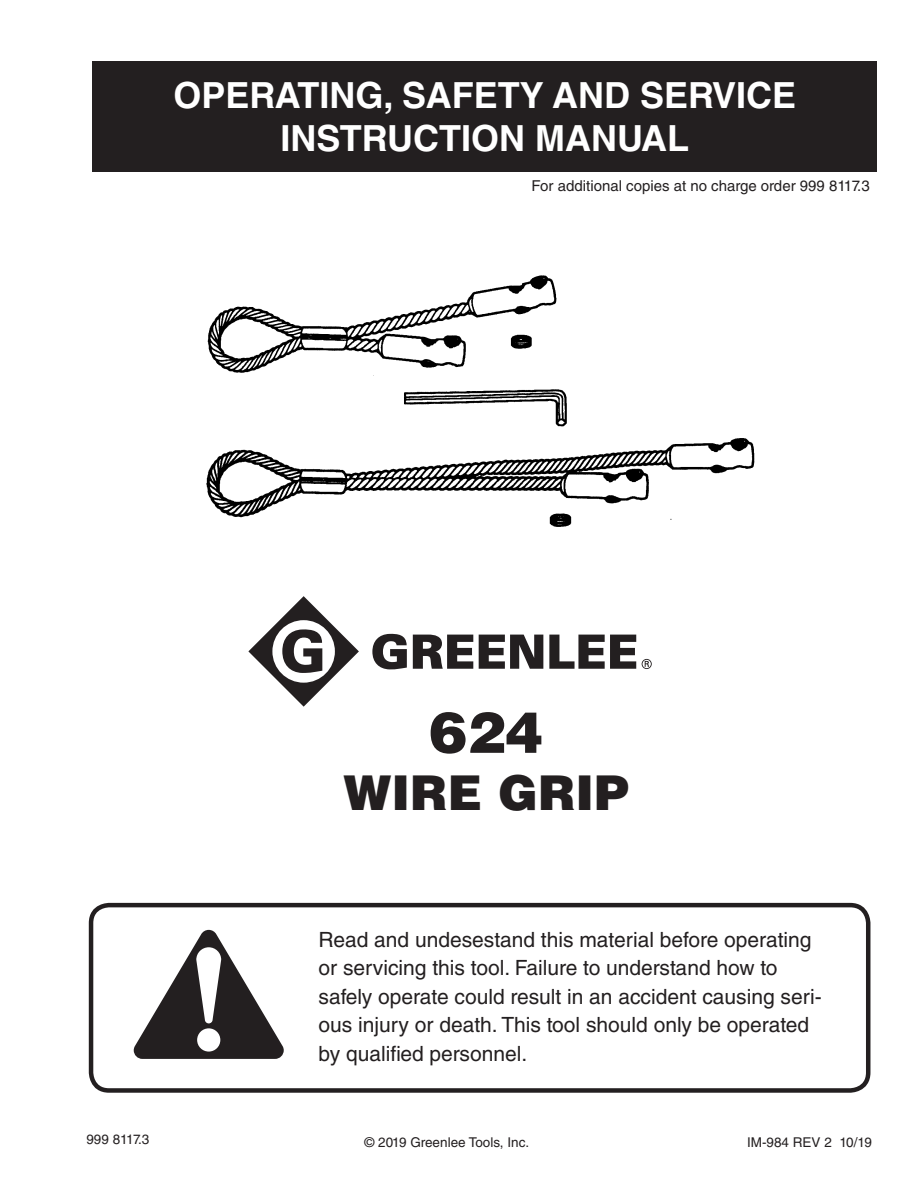
<style>
.page{position:relative;width:918px;height:1188px;background:#fff}
.page>*{position:absolute;margin:0;border:0;box-sizing:border-box;transform-origin:0 0}
.t1{font:900 57px "Helvetica LT Std";color:#231f20}
.t2{font:900 48px "Helvetica LT Std";color:#231f20}
.t3{font:700 36px/43.2px "Helvetica LT Std";color:#fff;text-align:center}
.t4{font:21px/28.5px "Helvetica LT Std";color:#231f20}
.t5{font:15px "Helvetica LT Std";color:#231f20}
.t6{font:13.5px "Helvetica LT Std";color:#231f20}
.t7{font:13.5px "Helvetica LT Std";color:#231f20}
</style>
<div class="page">
<img style="left:206px;top:275px;width:549px;height:252px">
<div style="left:93px;top:61px;width:784px;height:111px;background:#231f20"></div>
<svg style="left:248px;top:596px;width:111px;height:111px"></svg>
<svg style="left:642px;top:659px;width:10px;height:10px"></svg>
<svg style="left:413px;top:635px;width:60px;height:34px"></svg>
<svg style="left:479px;top:635px;width:64px;height:34px"></svg>
<svg style="left:549px;top:635px;width:87px;height:34px"></svg>
<svg style="left:372px;top:634px;width:35px;height:35px"></svg>
<svg style="left:134px;top:930px;width:150px;height:129px"></svg>
<div style="left:89px;top:903px;width:781px;height:190px;border:4px solid #231f20;border-radius:18px"></div>
<p class="t3" style="left:174px;top:73px;width:624px">OPERATING, SAFETY AND SERVICE<br>INSTRUCTION MANUAL</p>
<p class="t5" style="left:532px;top:177px;width:340px">For additional copies at no charge order 999 8117.3</p>
<p class="t1" style="left:429px;top:695px;width:116px">624</p>
<p class="t2" style="left:343px;top:762px;width:287px">WIRE GRIP</p>
<p class="t4" style="left:319px;top:925px;width:505px">Read and undesestand this material before operating or servicing this tool. Failure to understand how to safely operate could result in an accident causing seri&shy;ous injury or death. This tool should only be operated by qualified personnel.</p>
<p class="t7" style="left:86px;top:1131px;width:64px">999 8117.3</p>
<p class="t6" style="left:364px;top:1134px;width:166px">© 2019 Greenlee Tools, Inc.</p>
<p class="t6" style="left:747px;top:1134px;width:126px">IM-984 REV 2 10/19</p>
</div>
